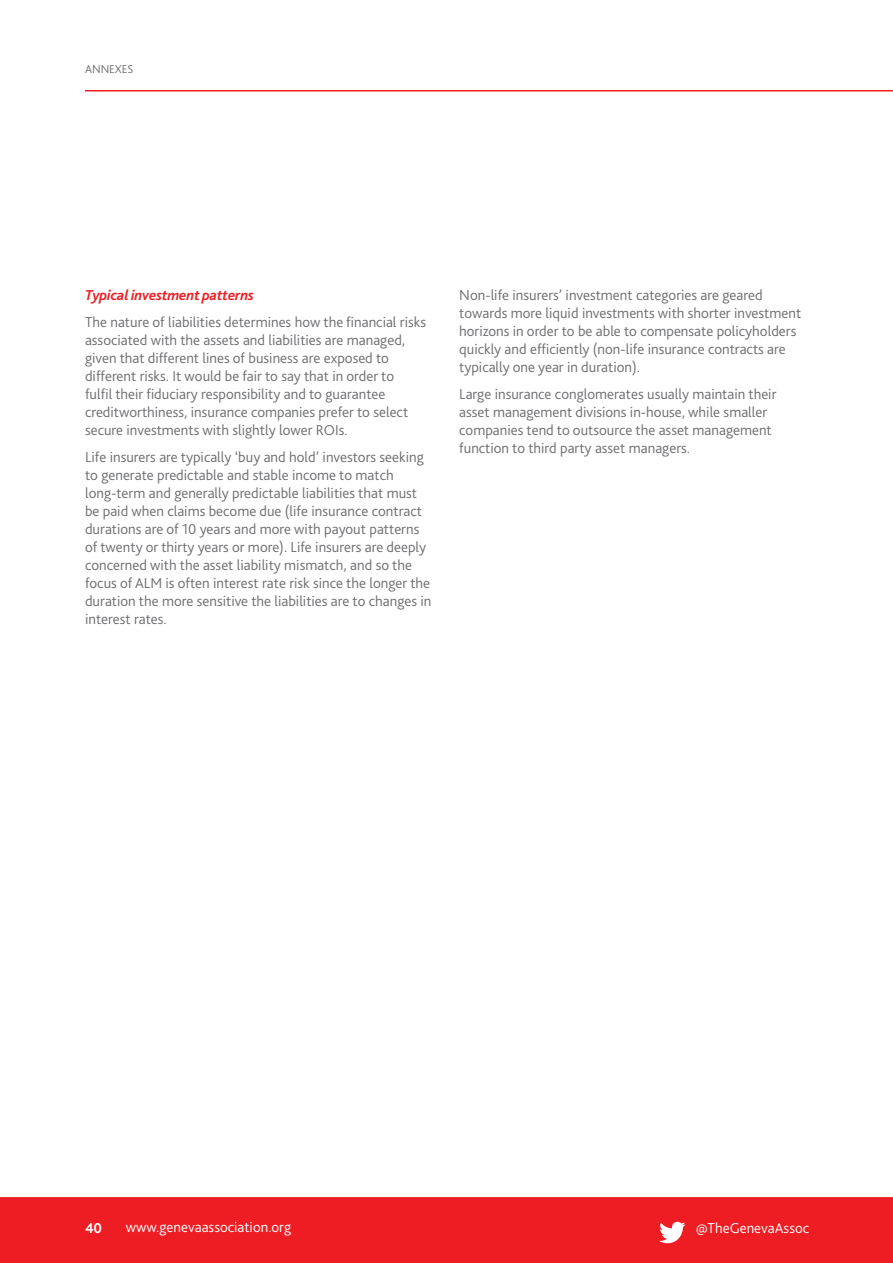
<style>
.page{position:relative;width:893px;height:1263px;background:#fff}
.page>*{position:absolute;margin:0;border:0;box-sizing:border-box;transform-origin:0 0}
.Body_text{font:300 15px/18px "Bliss 2";color:#6c6d70}
.t1{font:300 15px "Bliss 2";color:#fff}
.Body_text-2{font:italic 700 15px "Bliss 2";letter-spacing:-.01em;color:#ee1d23}
.t2{font:700 15px "Bliss 2";color:#fff}
.T__Section_title_upp{font:300 12px "Bliss 2";color:#6c6d70}
</style>
<div class="page">
<div style="left:0;top:1197px;width:893px;height:66px;background:#ee1d23"></div>
<hr style="left:85px;top:90px;width:808px;height:2px;background:#ee1d23">
<svg style="left:659px;top:1222px;width:26px;height:21px"></svg>
<p class="T__Section_title_upp" style="left:85px;top:61px;width:50px">ANNEXES</p>
<p class="Body_text-2" style="left:85px;top:286px;width:170px">Typical investment patterns</p>
<p class="Body_text" style="left:85px;top:313px;width:343px">The nature of liabilities determines how the financial risks associated with the assets and liabilities are managed, given that different lines of business are exposed to different risks. It would be fair to say that in order to<br>fulfil their fiduciary responsibility and to guarantee creditworthiness, insurance companies prefer to select secure investments with slightly lower ROIs.</p>
<p class="Body_text" style="left:85px;top:448px;width:348px">Life insurers are typically ‘buy and hold’ investors seeking to generate predictable and stable income to match long-term and generally predictable liabilities that must be paid when claims become due (life insurance contract durations are of 10 years and more with payout patterns of twenty or thirty years or more). Life insurers are deeply concerned with the asset liability mismatch, and so the focus of ALM is often interest rate risk since the longer the duration the more sensitive the liabilities are to changes in interest rates.</p>
<p class="Body_text" style="left:459px;top:286px;width:343px">Non-life insurers’ investment categories are geared towards more liquid investments with shorter investment horizons in order to be able to compensate policyholders quickly and efficiently (non-life insurance contracts are typically one year in duration).</p>
<p class="Body_text" style="left:459px;top:385px;width:319px">Large insurance conglomerates usually maintain their asset management divisions in-house, while smaller companies tend to outsource the asset management function to third party asset managers.</p>
<p class="t2" style="left:85px;top:1218px;width:19px">40</p>
<p class="t1" style="left:126px;top:1218px;width:167px">www.genevaassociation.org</p>
<p class="t1" style="left:696px;top:1218px;width:115px">@TheGenevaAssoc</p>
</div>
